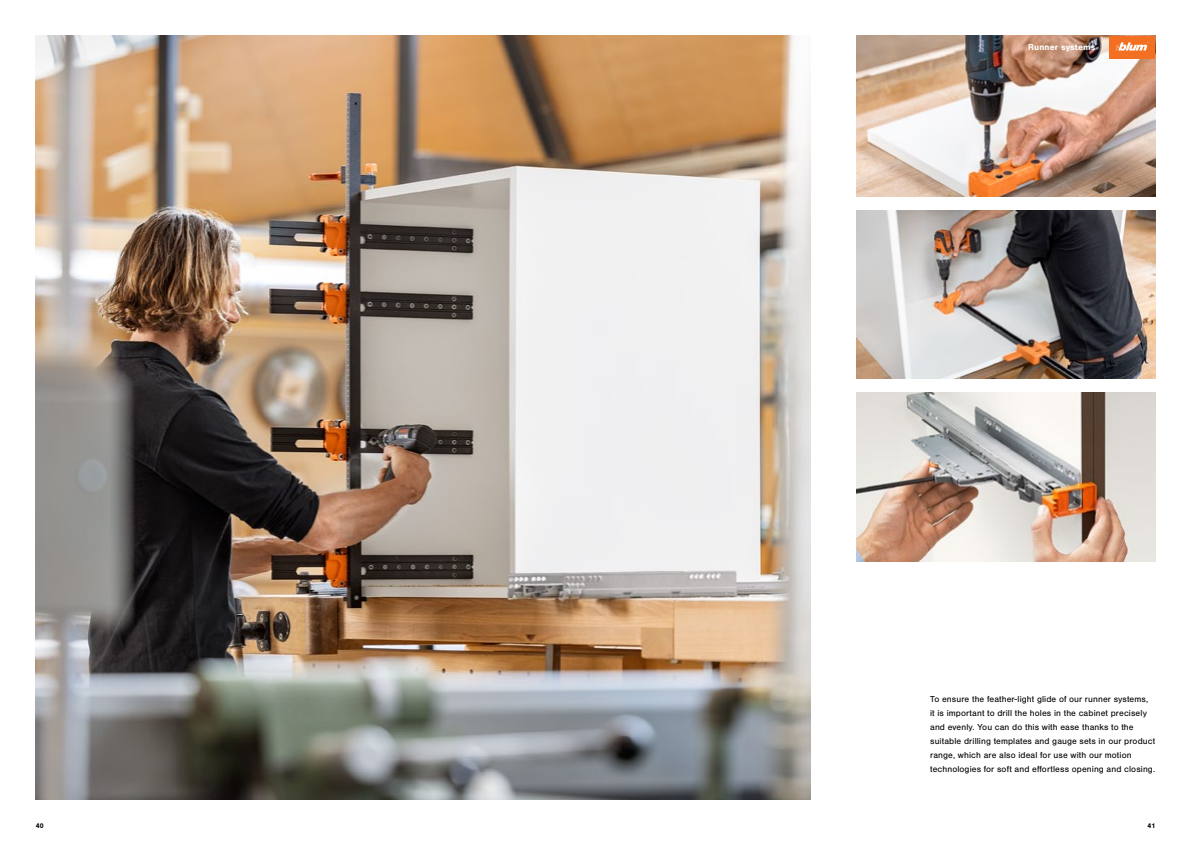
<style>
.page{position:relative;width:1191px;height:842px;background:#fff}
.page>*{position:absolute;margin:0;border:0;box-sizing:border-box;transform-origin:0 0}
.t1{font:9px/14px "Nimbus San";letter-spacing:.015em;color:#000}
.t2{font:700 9px "Nimbus San";letter-spacing:.015em;color:#fff}
.t3{font:700 7px "Nimbus San";color:#000}
</style>
<div class="page">
<img style="left:856px;top:36px;width:299px;height:160px">
<div style="left:1109px;top:36px;width:46px;height:23px;background:#f36f21"></div>
<svg style="left:1116px;top:42px;width:32px;height:9px"></svg>
<img style="left:36px;top:36px;width:774px;height:764px">
<img style="left:856px;top:210px;width:299px;height:169px">
<img style="left:856px;top:393px;width:299px;height:168px">
<p class="t2" style="left:1028px;top:42px;width:69px">Runner systems</p>
<p class="t1" style="left:930px;top:692px;width:226px">To ensure the feather-light glide of our runner systems, it is important to drill the holes in the cabinet precisely and evenly. You can do this with ease thanks to the suitable drilling templates and gauge sets in our product range, which are also ideal for use with our motion technologies for soft and effortless opening and closing.</p>
<p class="t3" style="left:36px;top:822px;width:10px">40</p>
<p class="t3" style="left:1147px;top:822px;width:9px">41</p>
</div>
